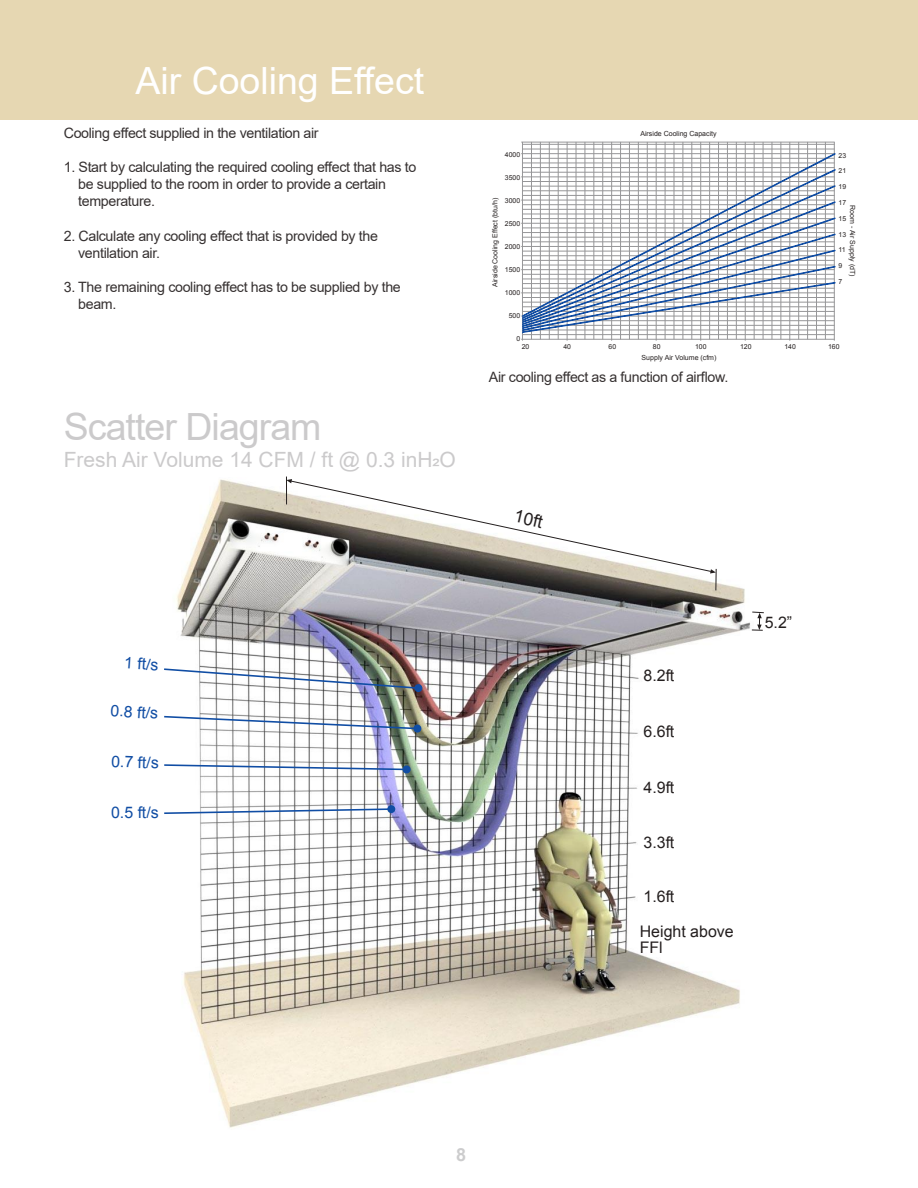
<style>
.page{position:relative;width:918px;height:1188px;background:#fff}
.page>*{position:absolute;margin:0;border:0;box-sizing:border-box;transform-origin:0 0}
.t1{font:37.5px "Arial";color:#fff}
.t2{font:37.5px "Arial";letter-spacing:-.025em;color:#cbcacb}
.t3{font:21px "Arial";color:#cbcacb}
.t4{font:700 18px "Arial";color:#cccccd}
.t5{font:17.55px "Arial";color:#241f1f}
.t6{font:15.9px/15.9px "Arial";color:#241f1f}
.t7{font:15.9px "Arial";color:#104da4}
.t8{font:14.25px/17.1px "Arial";letter-spacing:-.025em;color:#363131}
.t9{font:7.05px "Arial";color:#241f1f}
.t10{font:6.9px "Arial";color:#241f1f}
</style>
<div class="page">
<div style="left:0;top:0;width:918px;height:119px;background:#e6d7b2"></div>
<hr style="left:531px;top:142px;width:1px;height:197px;background:#969698">
<hr style="left:522px;top:149px;width:313px;height:1px;background:#969698">
<hr style="left:522px;top:142px;width:1px;height:199px;background:#969698">
<hr style="left:521px;top:142px;width:314px;height:1px;background:#969698">
<hr style="left:540px;top:142px;width:1px;height:197px;background:#969698">
<hr style="left:549px;top:142px;width:1px;height:197px;background:#969698">
<hr style="left:558px;top:142px;width:1px;height:197px;background:#969698">
<hr style="left:567px;top:142px;width:1px;height:199px;background:#969698">
<hr style="left:576px;top:142px;width:1px;height:197px;background:#969698">
<hr style="left:585px;top:142px;width:1px;height:197px;background:#969698">
<hr style="left:594px;top:142px;width:1px;height:197px;background:#969698">
<hr style="left:602px;top:142px;width:1px;height:197px;background:#969698">
<hr style="left:611px;top:142px;width:1px;height:199px;background:#969698">
<hr style="left:620px;top:142px;width:1px;height:197px;background:#969698">
<hr style="left:629px;top:142px;width:1px;height:197px;background:#969698">
<hr style="left:638px;top:142px;width:1px;height:197px;background:#969698">
<hr style="left:647px;top:142px;width:1px;height:197px;background:#969698">
<hr style="left:656px;top:142px;width:1px;height:199px;background:#969698">
<hr style="left:665px;top:142px;width:1px;height:197px;background:#969698">
<hr style="left:674px;top:142px;width:1px;height:197px;background:#969698">
<hr style="left:683px;top:142px;width:1px;height:197px;background:#969698">
<hr style="left:692px;top:142px;width:1px;height:197px;background:#969698">
<hr style="left:700px;top:142px;width:1px;height:199px;background:#969698">
<hr style="left:709px;top:142px;width:1px;height:197px;background:#969698">
<hr style="left:718px;top:142px;width:1px;height:197px;background:#969698">
<hr style="left:727px;top:142px;width:1px;height:197px;background:#969698">
<hr style="left:736px;top:142px;width:1px;height:197px;background:#969698">
<hr style="left:745px;top:142px;width:1px;height:199px;background:#969698">
<hr style="left:754px;top:142px;width:1px;height:197px;background:#969698">
<hr style="left:763px;top:142px;width:1px;height:197px;background:#969698">
<hr style="left:772px;top:142px;width:1px;height:197px;background:#969698">
<hr style="left:781px;top:142px;width:1px;height:197px;background:#969698">
<hr style="left:789px;top:142px;width:1px;height:199px;background:#969698">
<hr style="left:798px;top:142px;width:1px;height:197px;background:#969698">
<hr style="left:807px;top:142px;width:1px;height:197px;background:#969698">
<hr style="left:816px;top:142px;width:1px;height:197px;background:#969698">
<hr style="left:825px;top:142px;width:1px;height:197px;background:#969698">
<hr style="left:834px;top:142px;width:1px;height:199px;background:#969698">
<hr style="left:522px;top:144px;width:313px;height:1px;background:#969698">
<hr style="left:521px;top:153px;width:314px;height:1px;background:#969698">
<hr style="left:521px;top:177px;width:314px;height:1px;background:#969698">
<hr style="left:521px;top:200px;width:314px;height:1px;background:#969698">
<hr style="left:521px;top:223px;width:314px;height:1px;background:#969698">
<hr style="left:521px;top:246px;width:314px;height:1px;background:#969698">
<hr style="left:521px;top:269px;width:314px;height:1px;background:#969698">
<hr style="left:521px;top:293px;width:314px;height:1px;background:#969698">
<hr style="left:521px;top:316px;width:314px;height:1px;background:#969698">
<hr style="left:522px;top:334px;width:313px;height:1px;background:#969698">
<hr style="left:521px;top:339px;width:314px;height:1px;background:#969698">
<svg style="left:522px;top:319px;width:313px;height:15px"></svg>
<svg style="left:522px;top:153px;width:314px;height:164px"></svg>
<img style="left:176px;top:479px;width:578px;height:649px">
<div style="left:387px;top:805px;width:8px;height:8px;background:#104da4;border-radius:50%"></div>
<svg style="left:164px;top:808px;width:226px;height:7px"></svg>
<div style="left:403px;top:765px;width:8px;height:8px;background:#104da4;border-radius:50%"></div>
<svg style="left:164px;top:763px;width:241px;height:8px"></svg>
<div style="left:413px;top:724px;width:8px;height:9px;background:#104da4;border-radius:50%"></div>
<svg style="left:164px;top:715px;width:252px;height:15px"></svg>
<div style="left:414px;top:684px;width:9px;height:8px;background:#104da4;border-radius:50%"></div>
<img style="left:164px;top:667px;width:253px;height:23px">
<svg style="left:286px;top:477px;width:431px;height:113px"></svg>
<svg style="left:752px;top:612px;width:12px;height:19px"></svg>
<h1 class="t1" style="left:135px;top:55px;width:290px">Air Cooling Effect</h1>
<p class="t8" style="left:64px;top:124px;width:256px">Cooling effect supplied in the ventilation air</p>
<p class="t8" style="left:78px;top:158px;width:340px;text-indent:-14px">1. Start by calculating the required cooling effect that has to be supplied to the room in order to provide a certain temperature.</p>
<p class="t8" style="left:78px;top:227px;width:301px;text-indent:-14px">2. Calculate any cooling effect that is provided by the ventilation air.</p>
<p class="t8" style="left:78px;top:278px;width:324px;text-indent:-14px">3. The remaining cooling effect has to be supplied by the beam.</p>
<h1 class="t2" style="left:64px;top:401px;width:259px">Scatter Diagram</h1>
<h2 class="t3" style="left:64px;top:445px;width:394px">Fresh Air Volume 14 CFM / ft @ 0.3 inH²O</h2>
<p class="t9" style="left:640px;top:129px;width:78px">Airside Cooling Capacity</p>
<p class="t10" style="left:505px;top:150px;width:17px">4000</p>
<p class="t10" style="left:505px;top:173px;width:17px">3500</p>
<p class="t10" style="left:505px;top:196px;width:17px">3000</p>
<p class="t10" style="left:505px;top:219px;width:17px">2500</p>
<p class="t10" style="left:505px;top:242px;width:17px">2000</p>
<p class="t10" style="left:505px;top:265px;width:17px">1500</p>
<p class="t10" style="left:505px;top:288px;width:17px">1000</p>
<p class="t10" style="left:509px;top:311px;width:13px">500</p>
<p class="t10" style="left:516px;top:334px;width:5px">0</p>
<p class="t10" style="left:839px;top:151px;width:9px">23</p>
<p class="t10" style="left:839px;top:167px;width:9px">21</p>
<p class="t10" style="left:839px;top:182px;width:9px">19</p>
<p class="t10" style="left:839px;top:198px;width:9px">17</p>
<p class="t10" style="left:839px;top:214px;width:9px">15</p>
<p class="t10" style="left:839px;top:230px;width:9px">13</p>
<p class="t10" style="left:839px;top:246px;width:9px">11</p>
<p class="t10" style="left:839px;top:261px;width:5px">9</p>
<p class="t10" style="left:839px;top:277px;width:5px">7</p>
<p class="t9" style="left:490px;top:287px;width:91px;rotate:-90deg">Airside Cooling Effect (btu/h)</p>
<p class="t9" style="left:857px;top:205px;width:73px;rotate:90deg">Room - Air Supply (dT)</p>
<p class="t10" style="left:522px;top:342px;width:9px">20</p>
<p class="t10" style="left:563px;top:342px;width:9px">40</p>
<p class="t10" style="left:609px;top:342px;width:9px">60</p>
<p class="t10" style="left:653px;top:342px;width:9px">80</p>
<p class="t10" style="left:695px;top:342px;width:13px">100</p>
<p class="t10" style="left:740px;top:342px;width:13px">120</p>
<p class="t10" style="left:784px;top:342px;width:13px">140</p>
<p class="t10" style="left:828px;top:342px;width:13px">160</p>
<p class="t9" style="left:642px;top:353px;width:76px">Supply Air Volume (cfm)</p>
<p class="t8" style="left:489px;top:368px;width:241px">Air cooling effect as a function of airflow.</p>
<p class="t5" style="left:517px;top:504px;width:31px;rotate:13deg">10ft</p>
<p class="t7" style="left:125px;top:652px;width:36px;rotate:4deg">1 ft/s</p>
<p class="t7" style="left:111px;top:700px;width:49px;rotate:4deg">0.8 ft/s</p>
<p class="t7" style="left:112px;top:751px;width:49px;rotate:2deg">0.7 ft/s</p>
<p class="t7" style="left:111px;top:802px;width:49px">0.5 ft/s</p>
<p class="t6" style="left:644px;top:668px;width:32px">8.2ft</p>
<p class="t6" style="left:644px;top:724px;width:32px">6.6ft</p>
<p class="t6" style="left:644px;top:780px;width:32px">4.9ft</p>
<p class="t6" style="left:644px;top:835px;width:32px">3.3ft</p>
<p class="t6" style="left:644px;top:889px;width:32px">1.6ft</p>
<p class="t6" style="left:640px;top:924px;width:96px">Height above<br>FFl</p>
<p class="t6" style="left:765px;top:614px;width:29px">5.2”</p>
<p class="t4" style="left:456px;top:1142px;width:12px">8</p>
</div>
